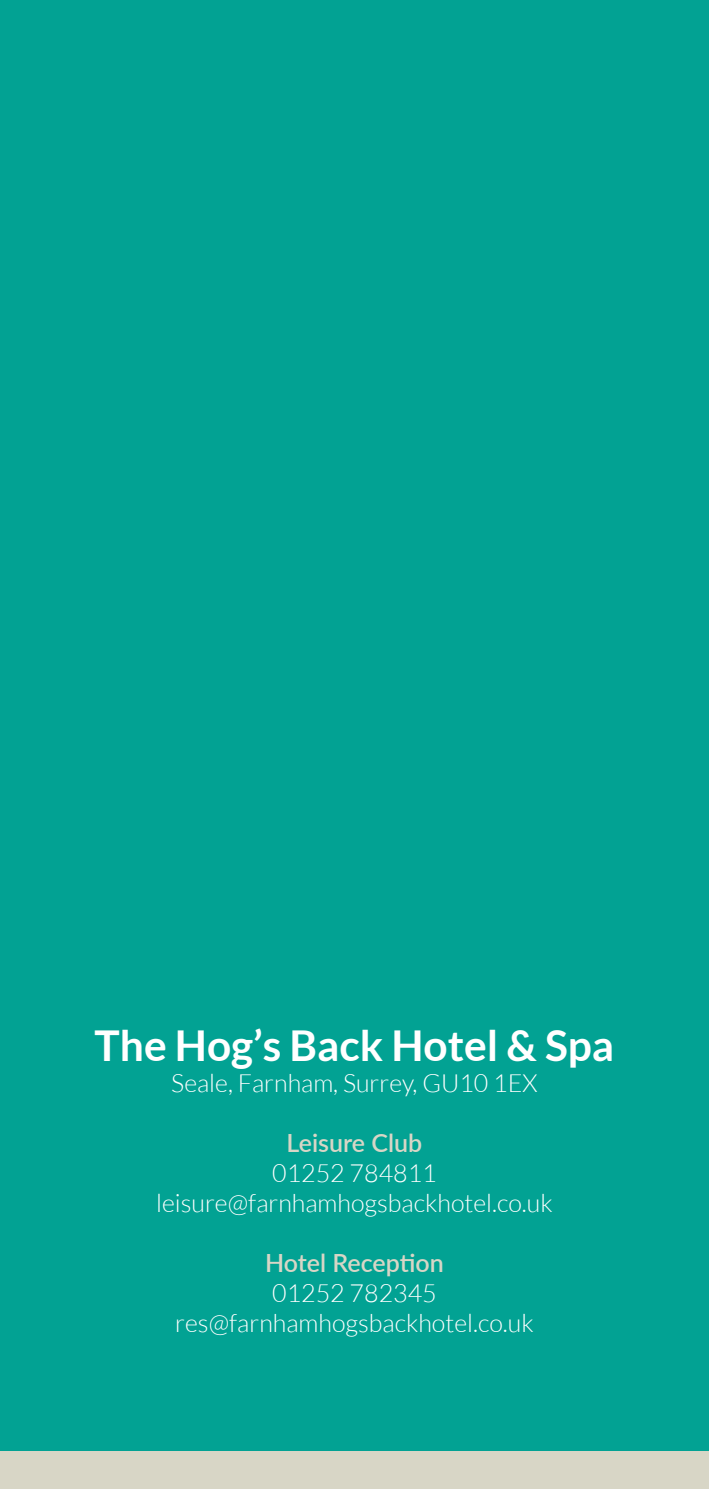
<style>
.page{position:relative;width:709px;height:1489px;background:#fff}
.page>*{position:absolute;margin:0;border:0;box-sizing:border-box;transform-origin:0 0}
.t1{font:700 42.5px "Lato";color:#fff}
.t2{font:300 25px/30px "Lato";color:#fff;text-align:center}
.t3{font:600 25px "Lato";color:#d8d6c6}
</style>
<div class="page">
<div style="left:0;top:0;width:709px;height:1488px;background:#02a293"></div>
<div style="left:0;top:1451px;width:709px;height:37px;background:#d8d6c6"></div>
<h1 class="t1" style="left:95px;top:1021px;width:521px">The Hog’s Back Hotel &amp; Spa</h1>
<p class="t2" style="left:171px;top:1067px;width:368px">Seale, Farnham, Surrey, GU10 1EX</p>
<p class="t3" style="left:287px;top:1124px;width:137px">Leisure Club</p>
<p class="t2" style="left:156px;top:1157px;width:398px">01252 784811 leisure@farnhamhogsbackhotel.co.uk</p>
<p class="t3" style="left:265px;top:1244px;width:180px">Hotel Reception</p>
<p class="t2" style="left:175px;top:1277px;width:360px">01252 782345 res@farnhamhogsbackhotel.co.uk</p>
</div>
